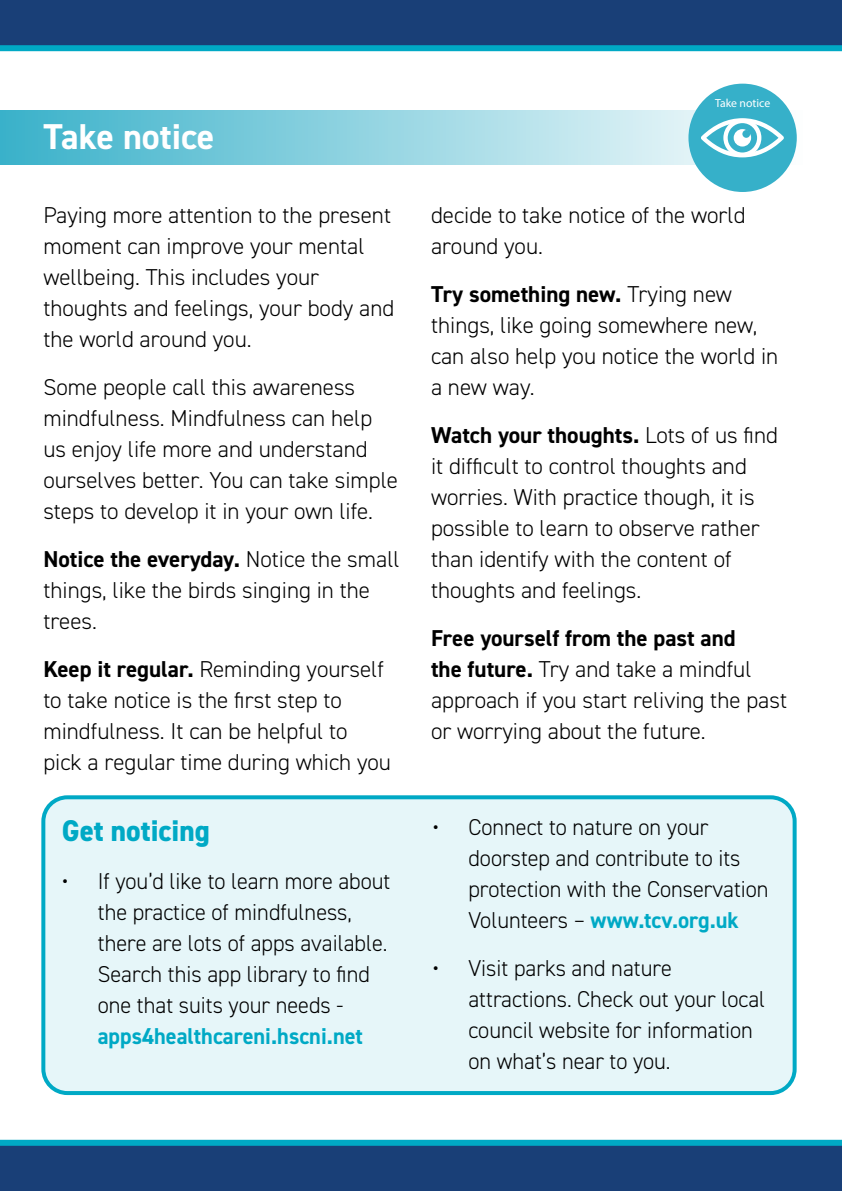
<style>
.page{position:relative;width:842px;height:1191px;background:#fff}
.page>*{position:absolute;margin:0;border:0;box-sizing:border-box;transform-origin:0 0}
.t1{font:700 36px "DIN2014";color:#fff}
.t2{font:800 30px "DIN2014";color:#00a9c5}
.t3{font:300 23px/31px "DIN2014";color:#000}
.t4{font:700 23px "DIN2014";color:#00a9c5}
.t5{font:11.8px "Myriad Pro";color:#fff}
.s1{font-weight:700}
.s2{font-weight:700;color:#00a9c5}
</style>
<div class="page">
<svg style="left:0;top:110px;width:797px;height:54px"></svg>
<svg style="left:0;top:0;width:842px;height:51px"></svg>
<svg style="left:0;top:1139px;width:842px;height:52px"></svg>
<div style="left:688px;top:84px;width:109px;height:108px;background:#36b0c9;border-radius:50%"></div>
<svg style="left:701px;top:118px;width:83px;height:39px"></svg>
<div style="left:742px;top:130px;width:8px;height:8px;background:#36b0c9;border-radius:50%"></div>
<div style="left:43px;top:797px;width:752px;height:296px;background:#e6f6f9;border-radius:24px"></div>
<div style="left:41px;top:795px;width:756px;height:300px;border:4px solid #00a9c5;border-radius:24px"></div>
<h1 class="t1" style="left:43px;top:113px;width:173px">Take notice</h1>
<p class="t3" style="left:43px;top:199px;width:352px">Paying more attention to the present moment can improve your mental wellbeing. This includes your thoughts and feelings, your body and the world around you.</p>
<p class="t3" style="left:43px;top:371px;width:356px">Some people call this awareness mindfulness. Mindfulness can help us enjoy life more and understand ourselves better. You can take simple steps to develop it in your own life.</p>
<p class="t3" style="left:43px;top:543px;width:358px"><span class="s1">Notice the everyday.</span> Notice the small things, like the birds singing in the trees.</p>
<p class="t3" style="left:43px;top:653px;width:349px"><span class="s1">Keep it regular.</span> Reminding yourself to take notice is the first step to mindfulness. It can be helpful to pick a regular time during which you</p>
<h2 class="t2" style="left:62px;top:810px;width:149px">Get noticing</h2>
<p class="t3" style="left:98px;top:865px;width:294px;text-indent:-36px">• If you’d like to learn more about the practice of mindfulness, there are lots of apps available.<br>Search this app library to find one that suits your needs -</p>
<p class="t4" style="left:98px;top:1020px;width:267px">apps4healthcareni.hscni.net</p>
<p class="t5" style="left:715px;top:96px;width:57px">Take notice</p>
<p class="t3" style="left:431px;top:199px;width:316px">decide to take notice of the world around you.</p>
<p class="t3" style="left:431px;top:278px;width:349px"><span class="s1">Try something new.</span> Trying new things, like going somewhere new, can also help you notice the world in a new way.</p>
<p class="t3" style="left:431px;top:419px;width:349px"><span class="s1">Watch your thoughts.</span> Lots of us find it difficult to control thoughts and worries. With practice though, it is possible to learn to observe rather than identify with the content of thoughts and feelings.</p>
<p class="t3" style="left:431px;top:622px;width:358px"><span class="s1">Free yourself from the past and<br>the future.</span> Try and take a mindful approach if you start reliving the past or worrying about the future.</p>
<p class="t3" style="left:468px;top:811px;width:302px;text-indent:-36px">• Connect to nature on your doorstep and contribute to its protection with the Conservation<br>Volunteers – <span class="s2">www.tcv.org.uk</span></p>
<p class="t3" style="left:468px;top:952px;width:298px;text-indent:-36px">• Visit parks and nature attractions. Check out your local council website for information on what’s near to you.</p>
</div>
